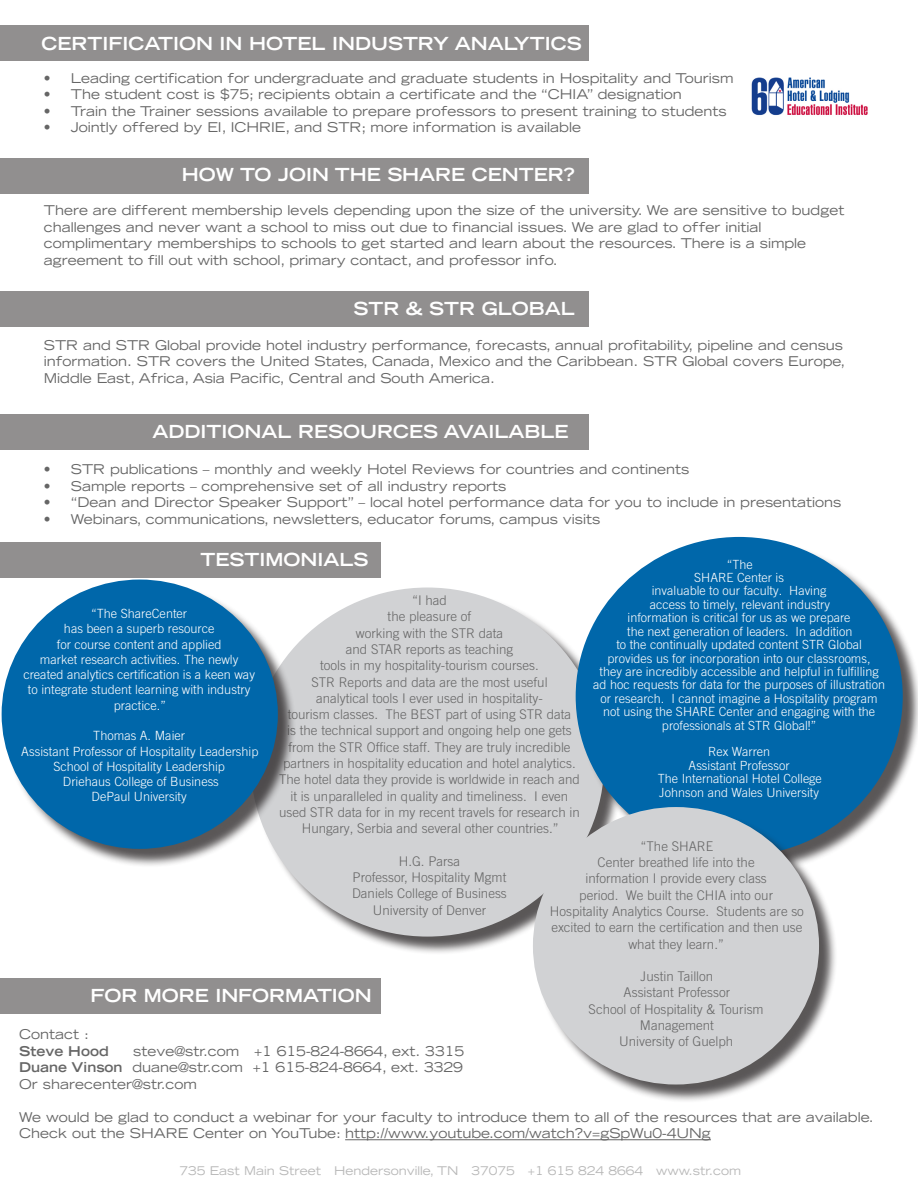
<style>
.page{position:relative;width:918px;height:1188px;background:#fff}
.page>*{position:absolute;margin:0;border:0;box-sizing:border-box;transform-origin:0 0}
.t1{font:700 expanded 18px "Trade Gothic LT Std";color:#fff}
.t2{font:expanded 13.5px/16.5px "Trade Gothic LT Std";color:#666}
.t3{font:700 expanded 13.5px "Trade Gothic LT Std";color:#666}
.t4{font:300 13.35px/16.4px "Trade Gothic LT Pro";color:#666;text-align:center}
.t5{font:300 12.75px/15.3px "Trade Gothic LT Pro";color:#fff;text-align:center}
.t6{font:300 12.6px/13.4px "Trade Gothic LT Pro";color:#fff;text-align:center}
.t7{font:expanded 12px "Trade Gothic LT Std";color:#b8b8b8}
.s1{font-weight:700}
</style>
<div class="page">
<div style="left:253px;top:590px;width:370px;height:365px;background:#231f20;opacity:.75"></div>
<div style="left:251px;top:588px;width:353px;height:349px;background:#d1d2d4;border-radius:50%"></div>
<hr style="left:345px;top:1139px;width:366px;height:1px;background:#666">
<div style="left:0;top:25px;width:589px;height:36px;background:#918f8f"></div>
<div style="left:0;top:158px;width:589px;height:35px;background:#918f8f"></div>
<div style="left:0;top:291px;width:589px;height:36px;background:#918f8f"></div>
<div style="left:0;top:414px;width:589px;height:36px;background:#918f8f"></div>
<div style="left:578px;top:539px;width:340px;height:336px;background:#231f20;opacity:.75"></div>
<div style="left:576px;top:537px;width:327px;height:319px;background:#0067aa;border-radius:50%"></div>
<div style="left:4px;top:582px;width:293px;height:285px;background:#231f20;opacity:.75"></div>
<div style="left:2px;top:580px;width:276px;height:269px;background:#0067aa;border-radius:50%"></div>
<div style="left:0;top:978px;width:380px;height:36px;background:#918f8f"></div>
<img style="left:751px;top:77px;width:117px;height:39px">
<div style="left:0;top:542px;width:380px;height:36px;background:#918f8f"></div>
<div style="left:535px;top:810px;width:303px;height:293px;background:#231f20;opacity:.75"></div>
<div style="left:533px;top:807px;width:286px;height:278px;background:#d1d2d4;border-radius:50%"></div>
<p class="t1" style="left:42px;top:31px;width:542px">CERTIFICATION IN HOTEL INDUSTRY ANALYTICS</p>
<p class="t2" style="left:44px;top:69px;width:691px">• Leading certification for undergraduate and graduate students in Hospitality and Tourism</p>
<p class="t2" style="left:44px;top:86px;width:640px">• The student cost is $75; recipients obtain a certificate and the “CHIA” designation</p>
<p class="t2" style="left:44px;top:102px;width:685px">• Train the Trainer sessions available to prepare professors to present training to students</p>
<p class="t2" style="left:44px;top:119px;width:539px">• Jointly offered by EI, ICHRIE, and STR; more information is available</p>
<p class="t1" style="left:182px;top:163px;width:394px">HOW TO JOIN THE SHARE CENTER?</p>
<p class="t2" style="left:44px;top:202px;width:802px">There are different membership levels depending upon the size of the university. We are sensitive to budget challenges and never want a school to miss out due to financial issues. We are glad to offer initial</p>
<p class="t2" style="left:44px;top:235px;width:764px">complimentary memberships to schools to get started and learn about the resources. There is a simple agreement to fill out with school, primary contact, and professor info.</p>
<p class="t1" style="left:353px;top:297px;width:223px">STR &amp; STR GLOBAL</p>
<p class="t2" style="left:44px;top:336px;width:803px">STR and STR Global provide hotel industry performance, forecasts, annual profitability, pipeline and census information. STR covers the United States, Canada, Mexico and the Caribbean. STR Global covers Europe,<br>Middle East, Africa, Asia Pacific, Central and South America.</p>
<p class="t1" style="left:153px;top:420px;width:417px">ADDITIONAL RESOURCES AVAILABLE</p>
<p class="t2" style="left:44px;top:461px;width:647px">• STR publications – monthly and weekly Hotel Reviews for countries and continents</p>
<p class="t2" style="left:44px;top:477px;width:464px">• Sample reports – comprehensive set of all industry reports</p>
<p class="t2" style="left:44px;top:494px;width:799px">• “Dean and Director Speaker Support” – local hotel performance data for you to include in presentations</p>
<p class="t2" style="left:44px;top:510px;width:558px">• Webinars, communications, newsletters, educator forums, campus visits</p>
<p class="t1" style="left:201px;top:548px;width:169px">TESTIMONIALS</p>
<p class="t6" style="left:593px;top:557px;width:293px">“The<br>SHARE Center is<br>invaluable to our faculty. Having<br>access to timely, relevant industry<br>information is critical for us as we prepare<br>the next generation of leaders. In addition<br>to the continually updated content STR Global provides us for incorporation into our classrooms,<br>they are incredibly accessible and helpful in fulfilling ad hoc requests for data for the purposes of illustration or research. I cannot imagine a Hospitality program not using the SHARE Center and engaging with the professionals at STR Global!”</p>
<p class="t6" style="left:708px;top:745px;width:64px">Rex Warren</p>
<p class="t6" style="left:689px;top:759px;width:102px">Assistant Professor</p>
<p class="t6" style="left:658px;top:772px;width:166px">The International Hotel College</p>
<p class="t6" style="left:659px;top:785px;width:161px">Johnson and Wales University</p>
<p class="t4" style="left:279px;top:592px;width:302px">“I had<br>the pleasure of<br>working with the STR data<br>and STAR reports as teaching<br>tools in my hospitality-tourism courses.<br>STR Reports and data are the most useful<br>analytical tools I ever used in hospitality-<br>tourism classes. The BEST part of using STR data<br>is the technical support and ongoing help one gets from the STR Office staff. They are truly incredible partners in hospitality education and hotel analytics.<br>The hotel data they provide is worldwide in reach and it is unparalleled in quality and timeliness. I even used STR data for in my recent travels for research in Hungary, Serbia and several other countries.”</p>
<p class="t4" style="left:399px;top:853px;width:63px">H.G. Parsa</p>
<p class="t4" style="left:353px;top:869px;width:155px">Professor, Hospitality Mgmt</p>
<p class="t4" style="left:352px;top:885px;width:156px">Daniels College of Business</p>
<p class="t4" style="left:373px;top:902px;width:115px">University of Denver</p>
<p class="t5" style="left:23px;top:606px;width:233px">“The ShareCenter<br>has been a superb resource<br>for course content and applied<br>market research activities. The newly created analytics certification is a keen way to integrate student learning with industry practice.”</p>
<p class="t5" style="left:93px;top:728px;width:93px">Thomas A. Maier</p>
<p class="t5" style="left:21px;top:743px;width:239px">Assistant Professor of Hospitality Leadership</p>
<p class="t5" style="left:53px;top:758px;width:173px">School of Hospitality Leadership</p>
<p class="t5" style="left:63px;top:774px;width:158px">Driehaus College of Business</p>
<p class="t5" style="left:92px;top:789px;width:97px">DePaul University</p>
<p class="t4" style="left:550px;top:838px;width:256px">“The SHARE<br>Center breathed life into the<br>information I provide every class<br>period. We built the CHIA into our<br>Hospitality Analytics Course. Students are so excited to earn the certification and then use what they learn.”</p>
<p class="t4" style="left:641px;top:968px;width:74px">Justin Taillon</p>
<p class="t4" style="left:624px;top:984px;width:108px">Assistant Professor</p>
<p class="t4" style="left:589px;top:1001px;width:177px">School of Hospitality &amp; Tourism</p>
<p class="t4" style="left:640px;top:1017px;width:76px">Management</p>
<p class="t4" style="left:619px;top:1033px;width:116px">University of Guelph</p>
<p class="t1" style="left:90px;top:983px;width:283px">FOR MORE INFORMATION</p>
<p class="t2" style="left:19px;top:1026px;width:71px">Contact :</p>
<p class="t3" style="left:19px;top:1042px;width:91px">Steve Hood</p>
<p class="t2" style="left:133px;top:1042px;width:333px">steve@str.com +1 615-824-8664, ext. 3315</p>
<p class="t2" style="left:19px;top:1059px;width:445px"><span class="s1">Duane Vinson</span> duane@str.com +1 615-824-8664, ext. 3329</p>
<p class="t2" style="left:19px;top:1075px;width:179px">Or sharecenter@str.com</p>
<p class="t2" style="left:19px;top:1108px;width:856px">We would be glad to conduct a webinar for your faculty to introduce them to all of the resources that are available.</p>
<p class="t2" style="left:19px;top:1125px;width:693px">Check out the SHARE Center on YouTube: http://www.youtube.com/watch?v=gSpWu0-4UNg</p>
<p class="t7" style="left:179px;top:1163px;width:563px">735 East Main Street Hendersonville, TN 37075 +1 615 824 8664 www.str.com</p>
</div>
